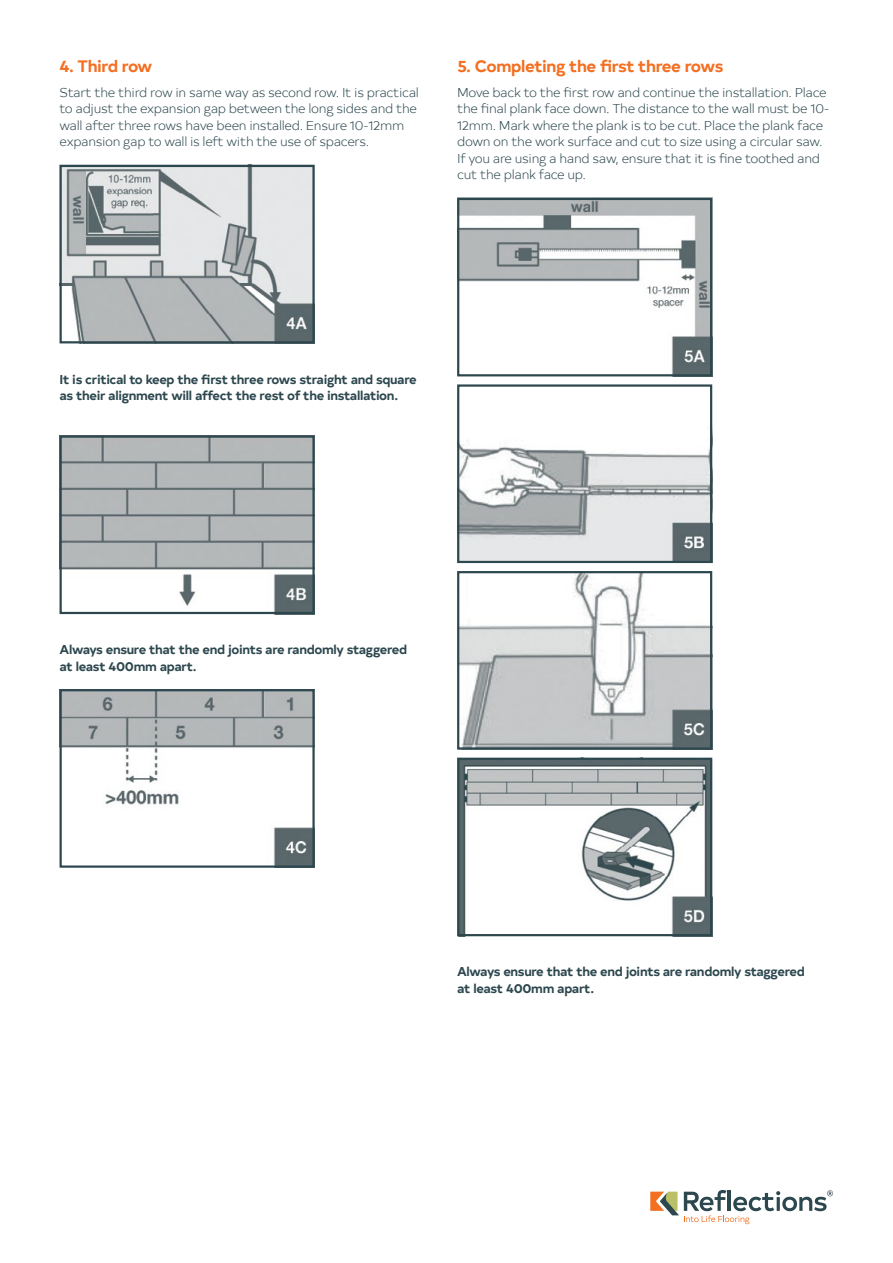
<style>
.page{position:relative;width:893px;height:1263px;background:#fff}
.page>*{position:absolute;margin:0;border:0;box-sizing:border-box;transform-origin:0 0}
.t1{font:700 16.5px "Typold";letter-spacing:-.025em;color:#f36f21}
.t2{font:300 12.75px/16.5px "Typold";letter-spacing:-.025em;color:#2c474e}
.t3{font:700 12.75px/16.5px "Typold";letter-spacing:-.025em;color:#2c474e}
</style>
<div class="page">
<svg style="left:651px;top:1190px;width:182px;height:34px"></svg>
<img style="left:63px;top:168px;width:249px;height:172px">
<div style="left:60px;top:165px;width:255px;height:178px;border:2px solid #2c474e"></div>
<img style="left:63px;top:438px;width:249px;height:173px">
<div style="left:60px;top:435px;width:255px;height:179px;border:2px solid #2c474e"></div>
<img style="left:63px;top:692px;width:249px;height:173px">
<div style="left:60px;top:689px;width:255px;height:179px;border:2px solid #2c474e"></div>
<img style="left:460px;top:201px;width:249px;height:172px">
<div style="left:457px;top:198px;width:255px;height:178px;border:2px solid #2c474e"></div>
<img style="left:460px;top:441px;width:249px;height:119px">
<div style="left:457px;top:384px;width:255px;height:179px;border:2px solid #2c474e"></div>
<img style="left:460px;top:574px;width:249px;height:173px">
<div style="left:457px;top:571px;width:255px;height:179px;border:2px solid #2c474e"></div>
<img style="left:460px;top:761px;width:249px;height:172px">
<div style="left:457px;top:758px;width:255px;height:178px;border:2px solid #2c474e"></div>
<p class="t1" style="left:60px;top:52px;width:94px">4. Third row</p>
<p class="t2" style="left:60px;top:83px;width:361px">Start the third row in same way as second row. It is practical to adjust the expansion gap between the long sides and the wall after three rows have been installed. Ensure 10-12mm expansion gap to wall is left with the use of spacers.</p>
<p class="t1" style="left:457px;top:52px;width:268px">5. Completing the first three rows</p>
<p class="t2" style="left:457px;top:83px;width:373px">Move back to the first row and continue the installation. Place the final plank face down. The distance to the wall must be 10- 12mm. Mark where the plank is to be cut. Place the plank face down on the work surface and cut to size using a circular saw.<br>If you are using a hand saw, ensure that it is fine toothed and cut the plank face up.</p>
<p class="t3" style="left:60px;top:369px;width:359px">It is critical to keep the first three rows straight and square as their alignment will affect the rest of the installation.</p>
<p class="t3" style="left:60px;top:640px;width:349px">Always ensure that the end joints are randomly staggered at least 400mm apart.</p>
<p class="t3" style="left:457px;top:962px;width:349px">Always ensure that the end joints are randomly staggered at least 400mm apart.</p>
</div>
